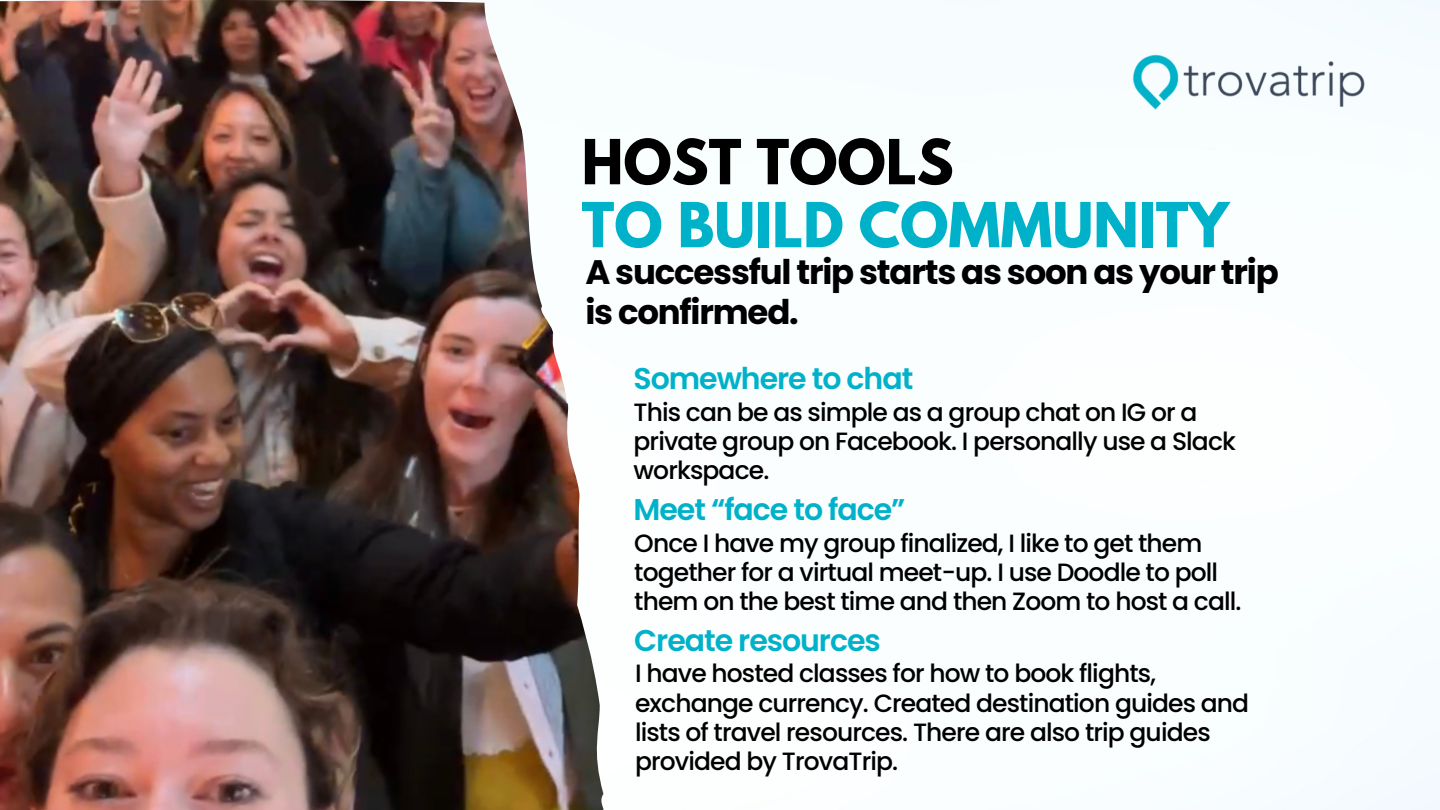
<style>
.page{position:relative;width:1440px;height:810px;background:#fff}
.page>*{position:absolute;margin:0;border:0;box-sizing:border-box;transform-origin:0 0}
.t1{font:700 55px "League Spartan";color:#00b2c9}
.t2{font:700 55px "League Spartan";color:#000}
.t3{font:700 34px/39.8px "Poppins";letter-spacing:-.035em;color:#000}
.t4{font:600 30px "Poppins";letter-spacing:-.035em;color:#00b2c9}
.t5{font:500 25px/29.2px "Poppins";letter-spacing:-.035em;color:#000}
</style>
<div class="page">
<img style="left:0;top:0;width:603px;height:810px">
<img style="left:1132px;top:0;width:241px;height:110px">
<p class="t2" style="left:582px;top:135px;width:374px">HOST TOOLS</p>
<p class="t1" style="left:582px;top:198px;width:649px">TO BUILD COMMUNITY</p>
<p class="t3" style="left:585px;top:252px;width:695px">A successful trip starts as soon as your trip is confirmed.</p>
<p class="t4" style="left:634px;top:357px;width:281px">Somewhere to chat</p>
<p class="t5" style="left:634px;top:397px;width:604px">This can be as simple as a group chat on IG or a private group on Facebook. I personally use a Slack workspace.</p>
<p class="t4" style="left:634px;top:489px;width:274px">Meet “face to face”</p>
<p class="t5" style="left:634px;top:528px;width:609px">Once I have my group finalized, I like to get them together for a virtual meet-up. I use Doodle to poll them on the best time and then Zoom to host a call.</p>
<p class="t4" style="left:634px;top:620px;width:248px">Create resources</p>
<p class="t5" style="left:635px;top:659px;width:616px">I have hosted classes for how to book flights, exchange currency. Created destination guides and lists of travel resources. There are also trip guides provided by TrovaTrip.</p>
</div>
